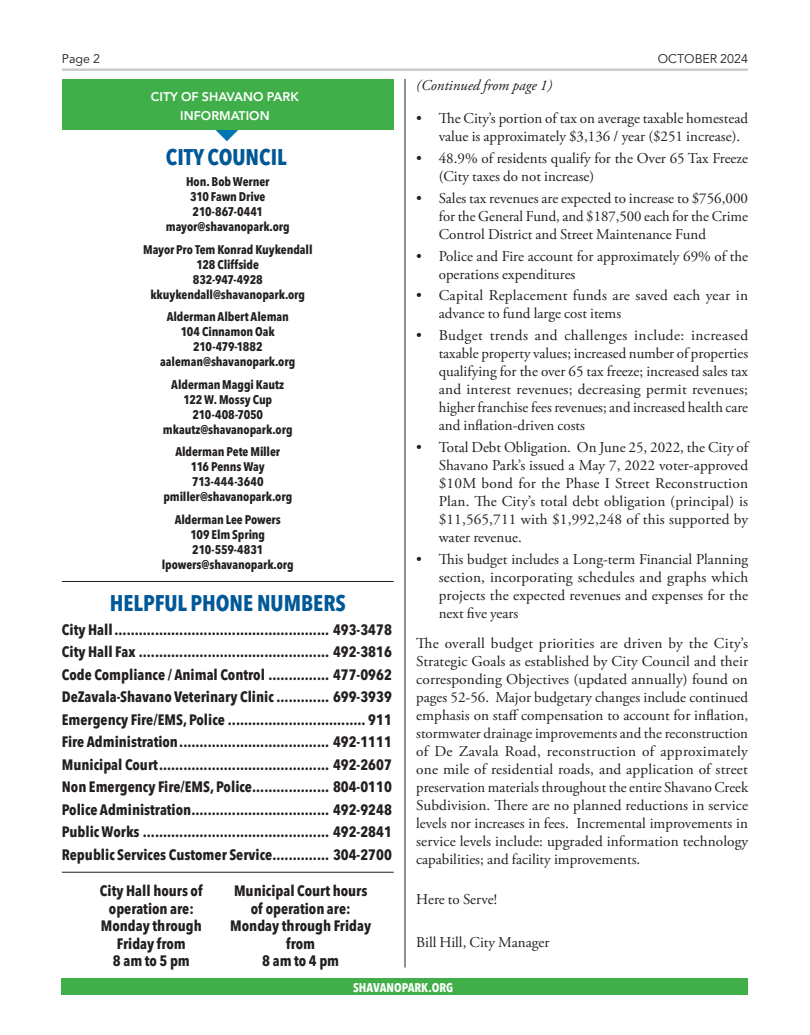
<style>
.page{position:relative;width:810px;height:1035px;background:#fff}
.page>*{position:absolute;margin:0;border:0;box-sizing:border-box;transform-origin:0 0}
.t1{font:700 condensed 22.5px "Avenir Next LT Pro";color:#005897}
.t2{font:15px/18px "Adobe Garamond Pro";color:#231f20;text-align:justify}
.t3{font:700 condensed 15px/17.5px "Avenir Next LT Pro";color:#231f20;text-align:center}
.t4{font:italic 15px "Adobe Garamond Pro";color:#231f20}
.Chatter_w_o_Breaks_Left_Align{font:700 condensed 12.5px "Avenir Next LT Pro";letter-spacing:-.005em;color:#231f20}
.Chatter_Left_Align{font:700 condensed 12.5px "Avenir Next LT Pro";letter-spacing:-.005em;color:#231f20}
.t5{font:800 12.5px "Avenir LT Std";color:#fff}
.t6{font:12.5px "Avenir LT Std";color:#231f20}
.t7{font:700 condensed 12.5px "Avenir Next LT Pro";color:#fff}
</style>
<div class="page">
<hr style="left:62px;top:68px;width:686px;height:3px;background:#cbcbcb">
<div style="left:62px;top:979px;width:686px;height:16px;background:#40ae49"></div>
<hr style="left:405px;top:79px;width:1px;height:889px;background:#231f20">
<svg style="left:215px;top:130px;width:23px;height:11px"></svg>
<div style="left:62px;top:79px;width:332px;height:51px;background:#40ae49"></div>
<hr style="left:62px;top:872px;width:332px;height:1px;background:#231f20">
<hr style="left:62px;top:581px;width:332px;height:1px;background:#231f20">
<p class="t6" style="left:62px;top:51px;width:40px">Page 2</p>
<p class="t6" style="left:658px;top:51px;width:92px">OCTOBER 2024</p>
<p class="t5" style="left:151px;top:90px;width:150px">CITY OF SHAVANO PARK</p>
<p class="t5" style="left:180px;top:108px;width:91px">INFORMATION</p>
<p class="t1" style="left:166px;top:143px;width:122px">CITY COUNCIL</p>
<p class="Chatter_w_o_Breaks_Left_Align" style="left:186px;top:174px;width:85px">Hon. Bob Werner</p>
<p class="Chatter_w_o_Breaks_Left_Align" style="left:190px;top:189px;width:77px">310 Fawn Drive</p>
<p class="Chatter_w_o_Breaks_Left_Align" style="left:193px;top:204px;width:72px">210-867-0441</p>
<p class="Chatter_Left_Align" style="left:166px;top:219px;width:125px">mayor@shavanopark.org</p>
<p class="Chatter_w_o_Breaks_Left_Align" style="left:143px;top:242px;width:171px">Mayor Pro Tem Konrad Kuykendall</p>
<p class="Chatter_w_o_Breaks_Left_Align" style="left:197px;top:257px;width:64px">128 Cliffside</p>
<p class="Chatter_w_o_Breaks_Left_Align" style="left:193px;top:272px;width:71px">832-947-4928</p>
<p class="Chatter_Left_Align" style="left:150px;top:287px;width:156px">kkuykendall@shavanopark.org</p>
<p class="Chatter_w_o_Breaks_Left_Align" style="left:167px;top:309px;width:124px">Alderman Albert Aleman</p>
<p class="Chatter_w_o_Breaks_Left_Align" style="left:181px;top:324px;width:95px">104 Cinnamon Oak</p>
<p class="Chatter_w_o_Breaks_Left_Align" style="left:193px;top:339px;width:71px">210-479-1882</p>
<p class="Chatter_Left_Align" style="left:160px;top:354px;width:137px">aaleman@shavanopark.org</p>
<p class="Chatter_w_o_Breaks_Left_Align" style="left:171px;top:377px;width:114px">Alderman Maggi Kautz</p>
<p class="Chatter_w_o_Breaks_Left_Align" style="left:183px;top:392px;width:90px">122 W. Mossy Cup</p>
<p class="Chatter_w_o_Breaks_Left_Align" style="left:192px;top:407px;width:72px">210-408-7050</p>
<p class="Chatter_Left_Align" style="left:163px;top:422px;width:131px">mkautz@shavanopark.org</p>
<p class="Chatter_w_o_Breaks_Left_Align" style="left:175px;top:444px;width:106px">Alderman Pete Miller</p>
<p class="Chatter_w_o_Breaks_Left_Align" style="left:191px;top:459px;width:75px">116 Penns Way</p>
<p class="Chatter_w_o_Breaks_Left_Align" style="left:192px;top:474px;width:73px">713-444-3640</p>
<p class="Chatter_Left_Align" style="left:163px;top:489px;width:130px">pmiller@shavanopark.org</p>
<p class="Chatter_w_o_Breaks_Left_Align" style="left:175px;top:512px;width:108px">Alderman Lee Powers</p>
<p class="Chatter_w_o_Breaks_Left_Align" style="left:190px;top:527px;width:76px">109 Elm Spring</p>
<p class="Chatter_w_o_Breaks_Left_Align" style="left:192px;top:542px;width:72px">210-559-4831</p>
<p class="Chatter_w_o_Breaks_Left_Align" style="left:162px;top:557px;width:133px">lpowers@shavanopark.org</p>
<p class="t1" style="left:110px;top:589px;width:238px">HELPFUL PHONE NUMBERS</p>
<p class="t3" style="left:62px;top:621px;width:332px">City Hall..................................................... 493-3478</p>
<p class="t3" style="left:62px;top:643px;width:332px">City Hall Fax ............................................... 492-3816</p>
<p class="t3" style="left:62px;top:666px;width:332px">Code Compliance / Animal Control ............... 477-0962</p>
<p class="t3" style="left:62px;top:688px;width:332px">DeZavala-Shavano Veterinary Clinic ............. 699-3939</p>
<p class="t3" style="left:62px;top:711px;width:332px">Emergency Fire/EMS, Police .................................. 911</p>
<p class="t3" style="left:62px;top:733px;width:332px">Fire Administration..................................... 492-1111</p>
<p class="t3" style="left:62px;top:756px;width:332px">Municipal Court.......................................... 492-2607</p>
<p class="t3" style="left:62px;top:778px;width:332px">Non Emergency Fire/EMS, Police................... 804-0110</p>
<p class="t3" style="left:62px;top:801px;width:332px">Police Administration.................................. 492-9248</p>
<p class="t3" style="left:62px;top:823px;width:332px">Public Works .............................................. 492-2841</p>
<p class="t3" style="left:62px;top:846px;width:332px">Republic Services Customer Service.............. 304-2700</p>
<p class="t3" style="left:100px;top:882px;width:104px">City Hall hours of operation are:<br>Monday through<br>Friday from<br>8 am to 5 pm</p>
<p class="t3" style="left:230px;top:882px;width:143px">Municipal Court hours of operation are:<br>Monday through Friday from<br>8 am to 4 pm</p>
<p class="t4" style="left:416px;top:76px;width:137px">(Continued from page 1)</p>
<p class="t2" style="left:439px;top:110px;width:311px;text-indent:-22px">• The City’s portion of tax on average taxable homestead value is approximately $3,136 / year ($251 increase).</p>
<p class="t2" style="left:439px;top:150px;width:311px;text-indent:-22px">• 48.9% of residents qualify for the Over 65 Tax Freeze (City taxes do not increase)</p>
<p class="t2" style="left:439px;top:190px;width:311px;text-indent:-22px">• Sales tax revenues are expected to increase to $756,000 for the General Fund, and $187,500 each for the Crime Control District and Street Maintenance Fund</p>
<p class="t2" style="left:439px;top:247px;width:311px;text-indent:-22px">• Police and Fire account for approximately 69% of the operations expenditures</p>
<p class="t2" style="left:439px;top:287px;width:311px;text-indent:-22px">• Capital Replacement funds are saved each year in advance to fund large cost items</p>
<p class="t2" style="left:439px;top:327px;width:311px;text-indent:-22px">• Budget trends and challenges include: increased taxable property values; increased number of properties qualifying for the over 65 tax freeze; increased sales tax and interest revenues; decreasing permit revenues; higher franchise fees revenues; and increased health care and inflation-driven costs</p>
<p class="t2" style="left:439px;top:439px;width:311px;text-indent:-22px">• Total Debt Obligation. On June 25, 2022, the City of Shavano Park’s issued a May 7, 2022 voter-approved $10M bond for the Phase I Street Reconstruction Plan. The City’s total debt obligation (principal) is $11,565,711 with $1,992,248 of this supported by water revenue.</p>
<p class="t2" style="left:439px;top:550px;width:311px;text-indent:-22px">• This budget includes a Long-term Financial Planning section, incorporating schedules and graphs which projects the expected revenues and expenses for the next five years</p>
<p class="t2" style="left:416px;top:635px;width:334px">The overall budget priorities are driven by the City’s Strategic Goals as established by City Council and their corresponding Objectives (updated annually) found on pages 52-56. Major budgetary changes include continued emphasis on staff compensation to account for inflation, stormwater drainage improvements and the reconstruction of De Zavala Road, reconstruction of approximately one mile of residential roads, and application of street preservation materials throughout the entire Shavano Creek Subdivision. There are no planned reductions in service levels nor increases in fees. Incremental improvements in service levels include: upgraded information technology capabilities; and facility improvements.</p>
<p class="t2" style="left:416px;top:891px;width:82px">Here to Serve!</p>
<p class="t2" style="left:416px;top:934px;width:135px">Bill Hill, City Manager</p>
<p class="t7" style="left:353px;top:980px;width:102px">SHAVANOPARK.ORG</p>
</div>
